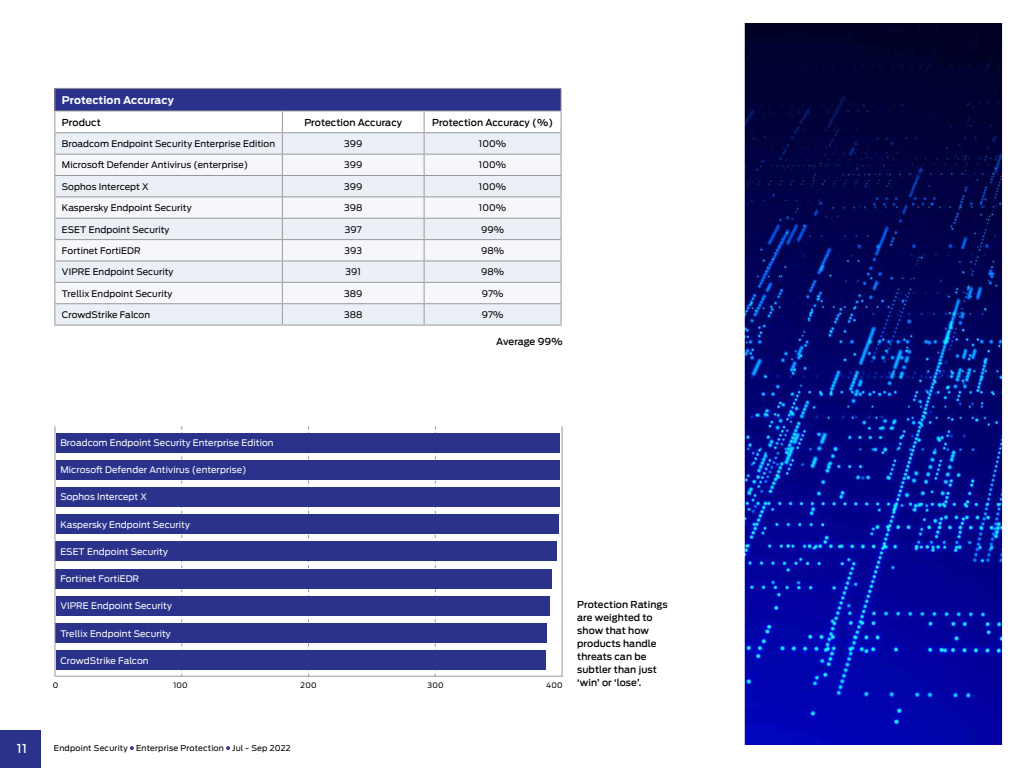
<style>
.page{position:relative;width:1024px;height:768px;background:#fff}
.page>*{position:absolute;margin:0;border:0;box-sizing:border-box;transform-origin:0 0}
.t1{font:500 12.2px "Ford Antenna";color:#fff}
.t2{font:700 10.5px "Ford Antenna";color:#fff}
.t3{font:500 9.5px/13px "Ford Antenna";letter-spacing:.01em;color:#000}
.t4{font:500 9.5px "Ford Antenna";letter-spacing:-.01em;color:#000}
.t5{font:9px "Ford Antenna";letter-spacing:.01em;color:#000}
.t6{font:9px "Ford Antenna";letter-spacing:.01em;color:#fff}
.t7{font:8px "Ford Antenna";letter-spacing:.025em;color:#000}
.t8{font:7.5px "Ford Antenna";letter-spacing:.025em;color:#000}
</style>
<div class="page">
<div style="left:0;top:730px;width:41px;height:38px;background:#2a328c"></div>
<svg style="left:130px;top:746px;width:4px;height:4px"></svg>
<svg style="left:226px;top:746px;width:4px;height:4px"></svg>
<div style="left:55px;top:88px;width:506px;height:23px;background:#2a328c"></div>
<svg style="left:55px;top:133px;width:506px;height:192px;background:#e8ecf2"></svg>
<svg style="left:55px;top:155px;width:506px;height:148px;fill:#f5f7fa"></svg>
<hr style="left:54px;top:88px;width:228px;height:1px;background:#999">
<hr style="left:282px;top:88px;width:142px;height:1px;background:#999">
<hr style="left:424px;top:88px;width:138px;height:1px;background:#999">
<hr style="left:54px;top:110px;width:228px;height:1px;background:#999">
<hr style="left:282px;top:110px;width:142px;height:1px;background:#999">
<hr style="left:424px;top:110px;width:138px;height:1px;background:#999">
<hr style="left:54px;top:132px;width:228px;height:1px;background:#999">
<hr style="left:282px;top:132px;width:142px;height:1px;background:#999">
<hr style="left:424px;top:132px;width:138px;height:1px;background:#999">
<hr style="left:54px;top:154px;width:228px;height:1px;background:#999">
<hr style="left:282px;top:154px;width:142px;height:1px;background:#999">
<hr style="left:424px;top:154px;width:138px;height:1px;background:#999">
<hr style="left:54px;top:175px;width:228px;height:1px;background:#999">
<hr style="left:282px;top:175px;width:142px;height:1px;background:#999">
<hr style="left:424px;top:175px;width:138px;height:1px;background:#999">
<hr style="left:54px;top:196px;width:228px;height:1px;background:#999">
<hr style="left:282px;top:196px;width:142px;height:1px;background:#999">
<hr style="left:424px;top:196px;width:138px;height:1px;background:#999">
<hr style="left:54px;top:218px;width:228px;height:1px;background:#999">
<hr style="left:282px;top:218px;width:142px;height:1px;background:#999">
<hr style="left:424px;top:218px;width:138px;height:1px;background:#999">
<hr style="left:54px;top:239px;width:228px;height:1px;background:#999">
<hr style="left:282px;top:239px;width:142px;height:1px;background:#999">
<hr style="left:424px;top:239px;width:138px;height:1px;background:#999">
<hr style="left:54px;top:260px;width:228px;height:1px;background:#999">
<hr style="left:282px;top:260px;width:142px;height:1px;background:#999">
<hr style="left:424px;top:260px;width:138px;height:1px;background:#999">
<hr style="left:54px;top:282px;width:228px;height:1px;background:#999">
<hr style="left:282px;top:282px;width:142px;height:1px;background:#999">
<hr style="left:424px;top:282px;width:138px;height:1px;background:#999">
<hr style="left:54px;top:303px;width:228px;height:1px;background:#999">
<svg style="left:54px;top:89px;width:1px;height:236px"></svg>
<hr style="left:282px;top:303px;width:142px;height:1px;background:#999">
<svg style="left:282px;top:111px;width:1px;height:214px"></svg>
<hr style="left:424px;top:303px;width:138px;height:1px;background:#999">
<svg style="left:424px;top:111px;width:1px;height:214px"></svg>
<svg style="left:561px;top:89px;width:1px;height:236px"></svg>
<hr style="left:54px;top:325px;width:228px;height:1px;background:#999">
<hr style="left:282px;top:325px;width:142px;height:1px;background:#999">
<hr style="left:424px;top:325px;width:138px;height:1px;background:#999">
<svg style="left:435px;top:426px;width:1px;height:250px"></svg>
<svg style="left:181px;top:426px;width:1px;height:250px"></svg>
<svg style="left:308px;top:426px;width:1px;height:250px"></svg>
<hr style="left:55px;top:676px;width:508px;height:1px;background:#999">
<svg style="left:744px;top:23px;width:259px;height:722px;background:#040c77"></svg>
<div style="left:56px;top:433px;width:504px;height:20px;background:#2a328c"></div>
<div style="left:56px;top:460px;width:504px;height:20px;background:#2a328c"></div>
<div style="left:56px;top:487px;width:504px;height:20px;background:#2a328c"></div>
<div style="left:56px;top:514px;width:502px;height:20px;background:#2a328c"></div>
<div style="left:56px;top:542px;width:501px;height:19px;background:#2a328c"></div>
<div style="left:56px;top:569px;width:496px;height:19px;background:#2a328c"></div>
<div style="left:56px;top:596px;width:494px;height:20px;background:#2a328c"></div>
<div style="left:56px;top:623px;width:491px;height:20px;background:#2a328c"></div>
<div style="left:56px;top:650px;width:490px;height:20px;background:#2a328c"></div>
<hr style="left:562px;top:426px;width:1px;height:251px;background:#999">
<hr style="left:54px;top:426px;width:1px;height:251px;background:#999">
<p class="t2" style="left:62px;top:91px;width:113px">Protection Accuracy</p>
<p class="t3" style="left:62px;top:115px;width:40px">Product</p>
<p class="t3" style="left:304px;top:115px;width:99px">Protection Accuracy</p>
<p class="t3" style="left:432px;top:115px;width:123px">Protection Accuracy (%)</p>
<p class="t5" style="left:62px;top:136px;width:215px">Broadcom Endpoint Security Enterprise Edition</p>
<p class="t5" style="left:344px;top:136px;width:20px">399</p>
<p class="t5" style="left:479px;top:136px;width:29px">100%</p>
<p class="t5" style="left:62px;top:157px;width:188px">Microsoft Defender Antivirus (enterprise)</p>
<p class="t5" style="left:344px;top:157px;width:20px">399</p>
<p class="t5" style="left:479px;top:157px;width:29px">100%</p>
<p class="t5" style="left:62px;top:179px;width:88px">Sophos Intercept X</p>
<p class="t5" style="left:344px;top:179px;width:20px">399</p>
<p class="t5" style="left:479px;top:179px;width:29px">100%</p>
<p class="t5" style="left:62px;top:200px;width:131px">Kaspersky Endpoint Security</p>
<p class="t5" style="left:344px;top:200px;width:20px">398</p>
<p class="t5" style="left:479px;top:200px;width:29px">100%</p>
<p class="t5" style="left:62px;top:222px;width:109px">ESET Endpoint Security</p>
<p class="t5" style="left:345px;top:222px;width:18px">397</p>
<p class="t5" style="left:481px;top:222px;width:25px">99%</p>
<p class="t5" style="left:62px;top:243px;width:80px">Fortinet FortiEDR</p>
<p class="t5" style="left:344px;top:243px;width:19px">393</p>
<p class="t5" style="left:481px;top:243px;width:25px">98%</p>
<p class="t5" style="left:62px;top:264px;width:113px">VIPRE Endpoint Security</p>
<p class="t5" style="left:346px;top:264px;width:17px">391</p>
<p class="t5" style="left:481px;top:264px;width:25px">98%</p>
<p class="t5" style="left:62px;top:286px;width:112px">Trellix Endpoint Security</p>
<p class="t5" style="left:344px;top:286px;width:20px">389</p>
<p class="t5" style="left:482px;top:286px;width:23px">97%</p>
<p class="t5" style="left:62px;top:307px;width:90px">CrowdStrike Falcon</p>
<p class="t5" style="left:344px;top:307px;width:20px">388</p>
<p class="t5" style="left:482px;top:307px;width:23px">97%</p>
<p class="t4" style="left:496px;top:333px;width:68px">Average 99%</p>
<p class="t6" style="left:60px;top:435px;width:215px">Broadcom Endpoint Security Enterprise Edition</p>
<p class="t6" style="left:60px;top:462px;width:188px">Microsoft Defender Antivirus (enterprise)</p>
<p class="t6" style="left:60px;top:489px;width:88px">Sophos Intercept X</p>
<p class="t6" style="left:60px;top:517px;width:131px">Kaspersky Endpoint Security</p>
<p class="t6" style="left:60px;top:544px;width:109px">ESET Endpoint Security</p>
<p class="t6" style="left:60px;top:571px;width:80px">Fortinet FortiEDR</p>
<p class="t6" style="left:60px;top:598px;width:113px">VIPRE Endpoint Security</p>
<p class="t6" style="left:60px;top:626px;width:112px">Trellix Endpoint Security</p>
<p class="t6" style="left:60px;top:653px;width:90px">CrowdStrike Falcon</p>
<p class="t8" style="left:53px;top:679px;width:7px">0</p>
<p class="t8" style="left:173px;top:679px;width:16px">100</p>
<p class="t8" style="left:301px;top:679px;width:18px">200</p>
<p class="t8" style="left:428px;top:679px;width:18px">300</p>
<p class="t8" style="left:546px;top:679px;width:18px">400</p>
<p class="t3" style="left:577px;top:597px;width:92px">Protection Ratings are weighted to show that how products handle threats can be subtler than just ‘win’ or ‘lose’.</p>
<h1 class="t1" style="left:17px;top:738px;width:11px">11</h1>
<p class="t7" style="left:54px;top:741px;width:238px">Endpoint Security Enterprise Protection Jul - Sep 2022</p>
</div>
